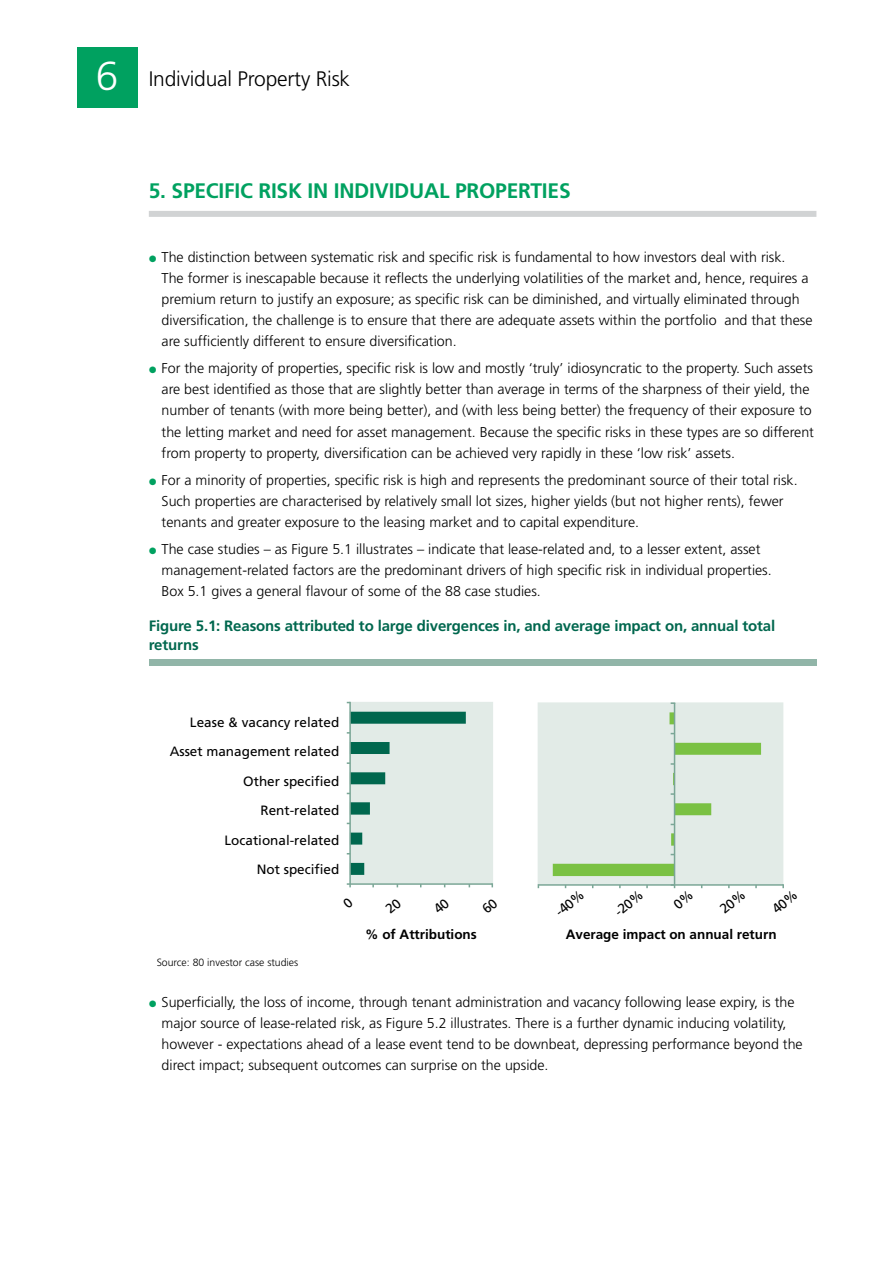
<style>
.page{position:relative;width:893px;height:1263px;background:#fff}
.page>*{position:absolute;margin:0;border:0;box-sizing:border-box;transform-origin:0 0}
.t1{font:700 21px "Frutiger";letter-spacing:-.01em;color:#00a160}
.t2{font:300 21px "Frutiger";letter-spacing:-.01em;color:#000}
.t3{font:700 15px/19.5px "Frutiger";letter-spacing:-.01em;color:#00674e}
.t4{font:300 14.25px/21px "Frutiger";color:#000}
.t5{font:13.5px "Frutiger";color:#000}
.t6{font:700 13.5px "Frutiger";color:#000}
.t7{font:300 10.5px "Frutiger";color:#000}
.s1{font-size:40.5px;color:#fff}
</style>
<div class="page">
<div style="left:77px;top:47px;width:60px;height:61px;background:#00a160"></div>
<div style="left:149px;top:211px;width:667px;height:6px;background:#d1d3d4"></div>
<div style="left:149px;top:659px;width:667px;height:6px;background:#91b5a8"></div>
<div style="left:350px;top:702px;width:143px;height:182px;background:#e2ebe7"></div>
<div style="left:538px;top:702px;width:245px;height:182px;background:#e2ebe7"></div>
<hr style="left:350px;top:883px;width:142px;height:2px;background:#7aa696">
<hr style="left:349px;top:702px;width:2px;height:182px;background:#7aa696">
<svg style="left:347px;top:712px;width:119px;height:163px"></svg>
<hr style="left:538px;top:884px;width:245px;height:2px;background:#7aa696">
<hr style="left:674px;top:703px;width:1px;height:182px;background:#7aa696">
<svg style="left:553px;top:712px;width:208px;height:164px"></svg>
<svg style="left:671px;top:884px;width:23px;height:5px"></svg>
<svg style="left:719px;top:885px;width:27px;height:4px"></svg>
<svg style="left:771px;top:884px;width:13px;height:5px"></svg>
<h1 class="t2" style="left:96px;top:66px;width:256px"><span class="s1">6</span> Individual Property Risk</h1>
<h1 class="t1" style="left:149px;top:178px;width:254px">5. Specific risk in individua</h1>
<h1 class="t1" style="left:439px;top:178px;width:133px">l properties</h1>
<p class="t4" style="left:162px;top:247px;width:652px">The distinction between systematic risk and specific risk is fundamental to how investors deal with risk.<br>The former is inescapable because it reflects the underlying volatilities of the market and, hence, requires a premium return to justify an exposure; as specific risk can be diminished, and virtually eliminated through diversification, the challenge is to ensure that there are adequate assets within the portfolio and that these are sufficiently different to ensure diversification.</p>
<p class="t4" style="left:162px;top:358px;width:654px">For the majority of properties, specific risk is low and mostly ‘truly’ idiosyncratic to the property. Such assets are best identified as those that are slightly better than average in terms of the sharpness of their yield, the number of tenants (with more being better), and (with less being better) the frequency of their exposure to the letting market and need for asset management. Because the specific risks in these types are so different from property to property, diversification can be achieved very rapidly in these ‘low risk’ assets.</p>
<p class="t4" style="left:162px;top:470px;width:638px">For a minority of properties, specific risk is high and represents the predominant source of their total risk.<br>Such properties are characterised by relatively small lot sizes, higher yields (but not higher rents), fewer tenants and greater exposure to the leasing market and to capital expenditure.</p>
<p class="t4" style="left:162px;top:539px;width:612px">The case studies – as Figure 5.1 illustrates – indicate that lease-related and, to a lesser extent, asset management-related factors are the predominant drivers of high specific risk in individual properties.<br>Box 5.1 gives a general flavour of some of the 88 case studies.</p>
<p class="t3" style="left:149px;top:616px;width:628px">Figure 5.1: Reasons attributed to large divergences in, and average impact on, annual total returns</p>
<p class="t5" style="left:190px;top:714px;width:151px">Lease &amp; vacancy related</p>
<p class="t5" style="left:170px;top:744px;width:171px">Asset management related</p>
<p class="t5" style="left:243px;top:773px;width:98px">Other specified</p>
<p class="t5" style="left:260px;top:802px;width:80px">Rent-related</p>
<p class="t5" style="left:224px;top:832px;width:116px">Locational-related</p>
<p class="t5" style="left:257px;top:861px;width:84px">Not specified</p>
<p class="t6" style="left:365px;top:927px;width:113px">% of Attributions</p>
<p class="t5" style="left:552px;top:908px;width:35px;rotate:-40deg">-40%</p>
<p class="t5" style="left:611px;top:908px;width:35px;rotate:-40deg">-20%</p>
<p class="t6" style="left:566px;top:927px;width:212px">Average impact on annual return</p>
<p class="t7" style="left:157px;top:956px;width:143px">Source: 80 investor case studies</p>
<p class="t4" style="left:162px;top:991px;width:643px">Superficially, the loss of income, through tenant administration and vacancy following lease expiry, is the major source of lease-related risk, as Figure 5.2 illustrates. There is a further dynamic inducing volatility, however - expectations ahead of a lease event tend to be downbeat, depressing performance beyond the direct impact; subsequent outcomes can surprise on the upside.</p>
</div>
